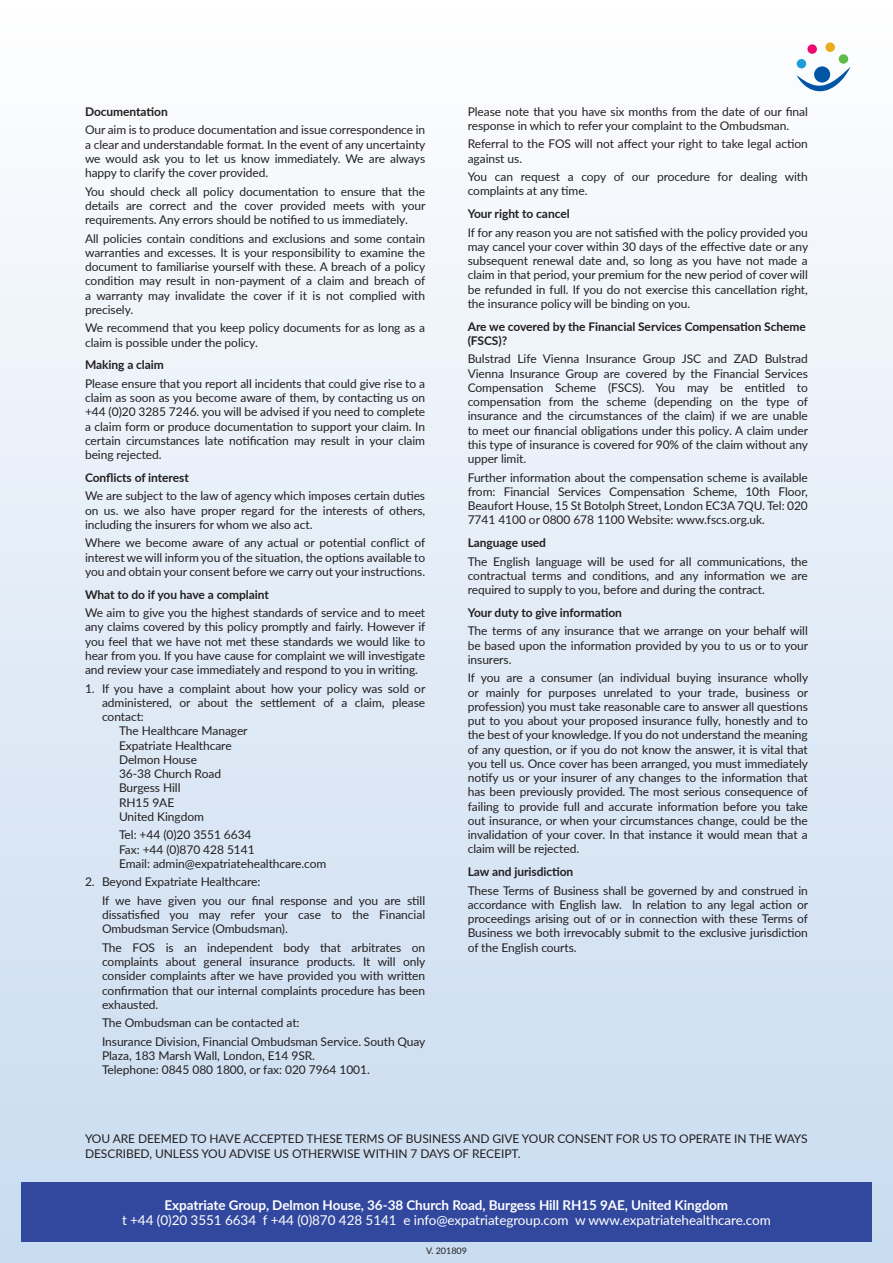
<style>
.page{position:relative;width:893px;height:1263px;background:#fff}
.page>*{position:absolute;margin:0;border:0;box-sizing:border-box;transform-origin:0 0}
.t1{font:13.5px "Lato";letter-spacing:-.005em;color:#fff}
.t2{font:700 13.5px "Lato";letter-spacing:-.005em;color:#fff}
.t3{font:12px/14.2px "Lato";letter-spacing:-.005em;color:#231f20;text-align:justify}
.t4{font:700 12px/14.2px "Lato";letter-spacing:-.005em;color:#231f20}
.t5{font:9px "Lato";letter-spacing:-.005em;color:#231f20}
</style>
<div class="page">
<div style="left:0;top:0;width:893px;height:1263px;background:linear-gradient(to bottom,#fdfefe,#c8dbf0)"></div>
<div style="left:21px;top:1182px;width:851px;height:60px;background:#31489e"></div>
<div style="left:797px;top:59px;width:9px;height:9px;background:#1e9ed9;border-radius:50%"></div>
<div style="left:839px;top:54px;width:9px;height:10px;background:#5dbb46;border-radius:50%"></div>
<div style="left:807px;top:44px;width:10px;height:10px;background:#ed0a70;border-radius:50%"></div>
<div style="left:825px;top:43px;width:10px;height:9px;background:#eeaa1d;border-radius:50%"></div>
<svg style="left:797px;top:67px;width:53px;height:24px"></svg>
<p class="t4" style="left:85px;top:104px;width:84px">Documentation</p>
<p class="t3" style="left:85px;top:122px;width:342px">Our aim is to produce documentation and issue correspondence in a clear and understandable format. In the event of any uncertainty we would ask you to let us know immediately. We are always happy to clarify the cover provided.</p>
<p class="t3" style="left:85px;top:184px;width:342px">You should check all policy documentation to ensure that the details are correct and the cover provided meets with your requirements. Any errors should be notified to us immediately.</p>
<p class="t3" style="left:85px;top:231px;width:342px">All policies contain conditions and exclusions and some contain warranties and excesses. It is your responsibility to examine the document to familiarise yourself with these. A breach of a policy condition may result in non-payment of a claim and breach of a warranty may invalidate the cover if it is not complied with precisely.</p>
<p class="t3" style="left:85px;top:320px;width:342px">We recommend that you keep policy documents for as long as a claim is possible under the policy.</p>
<p class="t4" style="left:85px;top:357px;width:80px">Making a claim</p>
<p class="t3" style="left:85px;top:376px;width:342px">Please ensure that you report all incidents that could give rise to a claim as soon as you become aware of them, by contacting us on +44 (0)20 3285 7246. you will be advised if you need to complete a claim form or produce documentation to support your claim. In certain circumstances late notification may result in your claim being rejected.</p>
<p class="t4" style="left:85px;top:470px;width:105px">Conflicts of interest</p>
<p class="t3" style="left:85px;top:488px;width:342px">We are subject to the law of agency which imposes certain duties on us. we also have proper regard for the interests of others, including the insurers for whom we also act.</p>
<p class="t3" style="left:85px;top:535px;width:342px">Where we become aware of any actual or potential conflict of interest we will inform you of the situation, the options available to you and obtain your consent before we carry out your instructions.</p>
<p class="t4" style="left:85px;top:587px;width:185px">What to do if you have a complaint</p>
<p class="t3" style="left:85px;top:605px;width:342px">We aim to give you the highest standards of service and to meet any claims covered by this policy promptly and fairly. However if you feel that we have not met these standards we would like to hear from you. If you have cause for complaint we will investigate and review your case immediately and respond to you in writing.</p>
<p class="t3" style="left:85px;top:681px;width:342px">1. If you have a complaint about how your policy was sold or</p>
<p class="t3" style="left:102px;top:695px;width:325px">administered, or about the settlement of a claim, please</p>
<p class="t3" style="left:102px;top:709px;width:43px">contact:</p>
<p class="t3" style="left:119px;top:723px;width:130px">The Healthcare Manager</p>
<p class="t3" style="left:119px;top:738px;width:114px">Expatriate Healthcare</p>
<p class="t3" style="left:119px;top:752px;width:79px">Delmon House</p>
<p class="t3" style="left:119px;top:766px;width:104px">36-38 Church Road</p>
<p class="t3" style="left:119px;top:780px;width:63px">Burgess Hill</p>
<p class="t3" style="left:119px;top:795px;width:57px">RH15 9AE</p>
<p class="t3" style="left:119px;top:809px;width:86px">United Kingdom</p>
<p class="t3" style="left:119px;top:827px;width:209px;text-align:left">Tel: +44 (0)20 3551 6634<br>Fax: +44 (0)870 428 5141<br>Email: admin@expatriatehealthcare.com</p>
<p class="t3" style="left:102px;top:872px;width:325px;line-height:18.5px;text-indent:-17px">2. Beyond Expatriate Healthcare:<br>If we have given you our final response and you are still</p>
<p class="t3" style="left:102px;top:907px;width:325px">dissatisfied you may refer your case to the Financial<br>Ombudsman Service (Ombudsman).</p>
<p class="t3" style="left:102px;top:940px;width:325px">The FOS is an independent body that arbitrates on complaints about general insurance products. It will only consider complaints after we have provided you with written confirmation that our internal complaints procedure has been exhausted.</p>
<p class="t3" style="left:102px;top:1013px;width:325px;line-height:18.5px">The Ombudsman can be contacted at:<br>Insurance Division, Financial Ombudsman Service. South Quay</p>
<p class="t3" style="left:102px;top:1048px;width:269px">Plaza, 183 Marsh Wall, London, E14 9SR.<br>Telephone: 0845 080 1800, or fax: 020 7964 1001.</p>
<p class="t3" style="left:468px;top:104px;width:342px">Please note that you have six months from the date of our final response in which to refer your complaint to the Ombudsman.</p>
<p class="t3" style="left:468px;top:136px;width:342px">Referral to the FOS will not affect your right to take legal action against us.</p>
<p class="t3" style="left:468px;top:169px;width:342px">You can request a copy of our procedure for dealing with complaints at any time.</p>
<p class="t4" style="left:468px;top:206px;width:103px">Your right to cancel</p>
<p class="t3" style="left:468px;top:225px;width:342px">If for any reason you are not satisfied with the policy provided you may cancel your cover within 30 days of the effective date or any subsequent renewal date and, so long as you have not made a claim in that period, your premium for the new period of cover will be refunded in full. If you do not exercise this cancellation right, the insurance policy will be binding on you.</p>
<p class="t4" style="left:468px;top:319px;width:340px">Are we covered by the Financial Services Compensation Scheme (FSCS)?</p>
<p class="t3" style="left:468px;top:351px;width:342px">Bulstrad Life Vienna Insurance Group JSC and ZAD Bulstrad Vienna Insurance Group are covered by the Financial Services Compensation Scheme (FSCS). You may be entitled to compensation from the scheme (depending on the type of insurance and the circumstances of the claim) if we are unable to meet our financial obligations under this policy. A claim under this type of insurance is covered for 90% of the claim without any upper limit.</p>
<p class="t3" style="left:468px;top:470px;width:342px">Further information about the compensation scheme is available from: Financial Services Compensation Scheme, 10th Floor, Beaufort House, 15 St Botolph Street, London EC3A 7QU. Tel: 020<br>7741 4100 or 0800 678 1100 Website: www.fscs.org.uk.</p>
<p class="t4" style="left:468px;top:535px;width:80px">Language used</p>
<p class="t3" style="left:468px;top:554px;width:342px">The English language will be used for all communications, the contractual terms and conditions, and any information we are required to supply to you, before and during the contract.</p>
<p class="t4" style="left:468px;top:605px;width:156px">Your duty to give information</p>
<p class="t3" style="left:468px;top:623px;width:342px">The terms of any insurance that we arrange on your behalf will be based upon the information provided by you to us or to your insurers.</p>
<p class="t3" style="left:468px;top:670px;width:342px">If you are a consumer (an individual buying insurance wholly or mainly for purposes unrelated to your trade, business or profession) you must take reasonable care to answer all questions put to you about your proposed insurance fully, honestly and to the best of your knowledge. If you do not understand the meaning of any question, or if you do not know the answer, it is vital that you tell us. Once cover has been arranged, you must immediately notify us or your insurer of any changes to the information that has been previously provided. The most serious consequence of failing to provide full and accurate information before you take out insurance, or when your circumstances change, could be the invalidation of your cover. In that instance it would mean that a claim will be rejected.</p>
<p class="t4" style="left:468px;top:864px;width:107px">Law and jurisdiction</p>
<p class="t3" style="left:468px;top:883px;width:342px">These Terms of Business shall be governed by and construed in accordance with English law. In relation to any legal action or proceedings arising out of or in connection with these Terms of Business we both irrevocably submit to the exclusive jurisdiction of the English courts.</p>
<p class="t3" style="left:85px;top:1130px;width:724px;line-height:15px">YOU ARE DEEMED TO HAVE ACCEPTED THESE TERMS OF BUSINESS AND GIVE YOUR CONSENT FOR US TO OPERATE IN THE WAYS<br>DESCRIBED, UNLESS YOU ADVISE US OTHERWISE WITHIN 7 DAYS OF RECEIPT.</p>
<p class="t2" style="left:165px;top:1195px;width:565px">Expatriate Group, Delmon House, 36-38 Church Road, Burgess Hill RH15 9AE, United Kingdom</p>
<p class="t1" style="left:122px;top:1210px;width:650px">t +44 (0)20 3551 6634 f +44 (0)870 428 5141 e info@expatriategroup.com w www.expatriatehealthcare.com</p>
<p class="t5" style="left:426px;top:1244px;width:42px">V. 201809</p>
</div>
